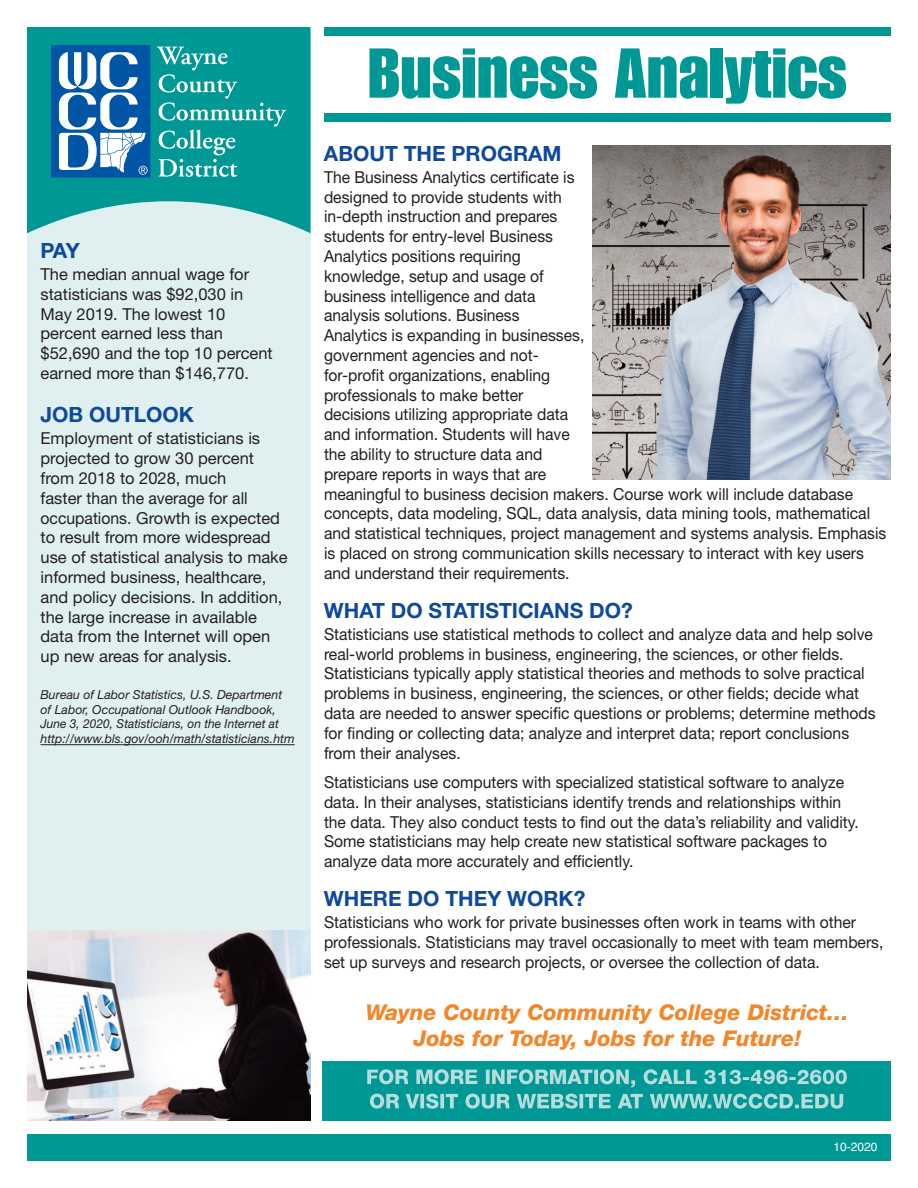
<style>
.page{position:relative;width:918px;height:1188px;background:#fff}
.page>*{position:absolute;margin:0;border:0;box-sizing:border-box;transform-origin:0 0}
.t1{font:69px "Impact";color:#009894}
.t2{font:italic 800 21.75px/26.1px "Helvetica Neue";color:#f2862a;text-align:center}
.t3{font:700 21px "Helvetica Neue";color:#0f499d}
.t4{font:16.5px/19.8px "Helvetica Neue";color:#231f20;scale:.95 1}
.t5{font:16.5px/19.8px "Helvetica Neue";color:#231f20}
.t6{font:italic 12.3px/14.9px "Helvetica Neue";color:#231f20}
.t7{font:12px "Helvetica";color:#fff}
</style>
<div class="page">
<div style="left:27px;top:27px;width:283px;height:1093px;background:#e0f0f1"></div>
<svg style="left:27px;top:27px;width:283px;height:206px;fill:#009894"></svg>
<div style="left:324px;top:114px;width:567px;height:8px;background:#009894"></div>
<div style="left:27px;top:1134px;width:864px;height:27px;background:#009894"></div>
<div style="left:324px;top:27px;width:567px;height:9px;background:#009894"></div>
<div style="left:323px;top:1061px;width:568px;height:59px;background:#009894"></div>
<svg style="left:367px;top:1069px;width:317px;height:19px"></svg>
<svg style="left:370px;top:1094px;width:319px;height:15px"></svg>
<img style="left:27px;top:930px;width:283px;height:190px">
<hr style="left:40px;top:744px;width:255px;height:1px;background:#231f20">
<div style="left:52px;top:45px;width:98px;height:132px;background:#0155a5"></div>
<div style="left:51px;top:45px;width:99px;height:133px;border:1px solid #0155a5"></div>
<svg style="left:157px;top:47px;width:129px;height:130px;background:#22a6a2"></svg>
<svg style="left:59px;top:52px;width:89px;height:123px"></svg>
<img style="left:592px;top:146px;width:299px;height:333px">
<p class="t3" style="left:40px;top:243px;width:41px">PAY</p>
<p class="t5" style="left:40px;top:266px;width:234px">The median annual wage for statisticians was $92,030 in<br>May 2019. The lowest 10 percent earned less than $52,690 and the top 10 percent earned more than $146,770.</p>
<p class="t3" style="left:40px;top:407px;width:155px">JOB OUTLOOK</p>
<p class="t5" style="left:40px;top:430px;width:249px">Employment of statisticians is projected to grow 30 percent from 2018 to 2028, much<br>faster than the average for all occupations. Growth is expected to result from more widespread use of statistical analysis to make informed business, healthcare, and policy decisions. In addition, the large increase in available data from the Internet will open up new areas for analysis.</p>
<p class="t6" style="left:40px;top:688px;width:256px">Bureau of Labor Statistics, U.S. Department of Labor, Occupational Outlook Handbook, June 3, 2020, Statisticians, on the Internet at http://www.bls.gov/ooh/math/statisticians.htm</p>
<h1 class="t1" style="left:368px;top:48px;width:480px">Business Analytics</h1>
<p class="t3" style="left:324px;top:146px;width:239px">ABOUT THE PROGRAM</p>
<p class="t4" style="left:324px;top:169px;width:594px">The Business Analytics certificate is<br>designed to provide students with<br>in-depth instruction and prepares<br>students for entry-level Business<br>Analytics positions requiring<br>knowledge, setup and usage of<br>business intelligence and data<br>analysis solutions. Business<br>Analytics is expanding in businesses,<br>government agencies and not-<br>for-profit organizations, enabling<br>professionals to make better<br>decisions utilizing appropriate data<br>and information. Students will have<br>the ability to structure data and<br>prepare reports in ways that are<br>meaningful to business decision makers. Course work will include database concepts, data modeling, SQL, data analysis, data mining tools, mathematical and statistical techniques, project management and systems analysis. Emphasis is placed on strong communication skills necessary to interact with key users and understand their requirements.</p>
<p class="t3" style="left:324px;top:603px;width:310px">WHAT DO STATISTICIANS DO?</p>
<p class="t4" style="left:324px;top:626px;width:582px">Statisticians use statistical methods to collect and analyze data and help solve real-world problems in business, engineering, the sciences, or other fields.<br>Statisticians typically apply statistical theories and methods to solve practical problems in business, engineering, the sciences, or other fields; decide what data are needed to answer specific questions or problems; determine methods for finding or collecting data; analyze and interpret data; report conclusions from their analyses.</p>
<p class="t4" style="left:324px;top:774px;width:564px">Statisticians use computers with specialized statistical software to analyze data. In their analyses, statisticians identify trends and relationships within the data. They also conduct tests to find out the data’s reliability and validity.<br>Some statisticians may help create new statistical software packages to analyze data more accurately and efficiently.</p>
<p class="t3" style="left:324px;top:891px;width:263px">WHERE DO THEY WORK?</p>
<p class="t4" style="left:324px;top:914px;width:590px">Statisticians who work for private businesses often work in teams with other professionals. Statisticians may travel occasionally to meet with team members, set up surveys and research projects, or oversee the collection of data.</p>
<h2 class="t2" style="left:366px;top:1001px;width:485px">Wayne County Community College District…<br>Jobs for Today, Jobs for the Future!</h2>
<p class="t7" style="left:833px;top:1142px;width:46px">10-2020</p>
</div>
